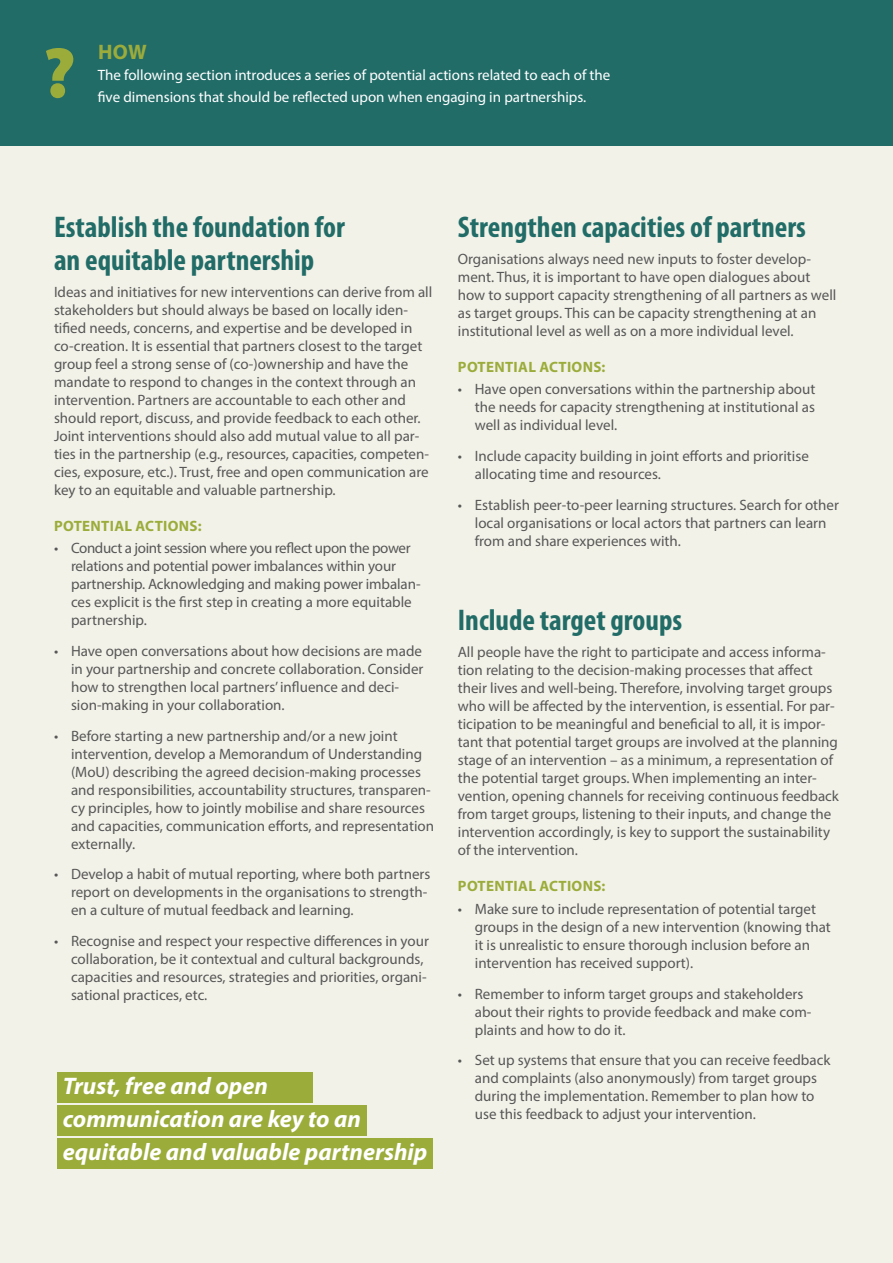
<style>
.page{position:relative;width:893px;height:1263px;background:#f3f2e9}
.page>*{position:absolute;margin:0;border:0;box-sizing:border-box;transform-origin:0 0}
.t1{font:900 72px "Myriad Pro";color:#9cac3b}
.t2{font:700 condensed 30px/33px "Myriad Pro";color:#226c68}
.t3{font:italic 700 24px/33px "Myriad Pro";color:#fff}
.t4{font:700 21px "Myriad Pro";color:#9cac3b}
.t5{font:15px/18px "Myriad Pro";color:#575757}
.t6{font:15px "Myriad Pro";color:#fff}
.t7{font:700 15px "Myriad Pro";letter-spacing:.02em;color:#9cac3b}
</style>
<div class="page">
<div style="left:0;top:0;width:893px;height:146px;background:#226c68"></div>
<div style="left:58px;top:1072px;width:255px;height:31px;background:#9cac3b"></div>
<div style="left:58px;top:1105px;width:309px;height:31px;background:#9cac3b"></div>
<div style="left:58px;top:1138px;width:375px;height:30px;background:#9cac3b"></div>
<h1 class="t1" style="left:43px;top:25px;width:35px">?</h1>
<h3 class="t4" style="left:98px;top:38px;width:50px">HOW</h3>
<p class="t6" style="left:98px;top:66px;width:514px">The following section introduces a series of potential actions related to each of the</p>
<p class="t6" style="left:98px;top:87px;width:490px">five dimensions that should be reflected upon when engaging in partnerships.</p>
<h2 class="t2" style="left:54px;top:209px;width:292px">Establish the foundation for an equitable partnership</h2>
<p class="t5" style="left:54px;top:282px;width:380px">Ideas and initiatives for new interventions can derive from all stakeholders but should always be based on locally iden&shy;tified needs, concerns, and expertise and be developed in co-creation. It is essential that partners closest to the target group feel a strong sense of (co-)ownership and have the mandate to respond to changes in the context through an intervention. Partners are accountable to each other and should report, discuss, and provide feedback to each other.<br>Joint interventions should also add mutual value to all par&shy;ties in the partnership (e.g., resources, capacities, competen&shy;cies, exposure, etc.). Trust, free and open communication are key to an equitable and valuable partnership.</p>
<p class="t7" style="left:54px;top:516px;width:149px">POTENTIAL ACTIONS:</p>
<p class="t5" style="left:71px;top:539px;width:351px;text-indent:-17px">• Conduct a joint session where you reflect upon the power relations and potential power imbalances within your partnership. Acknowledging and making power imbalan&shy;ces explicit is the first step in creating a more equitable partnership.</p>
<p class="t5" style="left:71px;top:642px;width:354px;text-indent:-17px">• Have open conversations about how decisions are made in your partnership and concrete collaboration. Consider how to strengthen local partners’ influence and deci&shy;sion-making in your collaboration.</p>
<p class="t5" style="left:71px;top:726px;width:365px;text-indent:-17px">• Before starting a new partnership and/or a new joint intervention, develop a Memorandum of Understanding (MoU) describing the agreed decision-making processes and responsibilities, accountability structures, transparen&shy;cy principles, how to jointly mobilise and share resources and capacities, communication efforts, and representation externally.</p>
<p class="t5" style="left:71px;top:865px;width:361px;text-indent:-17px">• Develop a habit of mutual reporting, where both partners report on developments in the organisations to strength&shy;en a culture of mutual feedback and learning.</p>
<p class="t5" style="left:71px;top:932px;width:359px;text-indent:-17px">• Recognise and respect your respective differences in your collaboration, be it contextual and cultural backgrounds, capacities and resources, strategies and priorities, organi&shy;sational practices, etc.</p>
<h3 class="t3" style="left:63px;top:1069px;width:366px">Trust, free and open communication are key to an equitable and valuable partnership</h3>
<h2 class="t2" style="left:458px;top:209px;width:350px">Strengthen capacities of partners</h2>
<p class="t5" style="left:458px;top:249px;width:380px">Organisations always need new inputs to foster develop&shy;ment. Thus, it is important to have open dialogues about how to support capacity strengthening of all partners as well as target groups. This can be capacity strengthening at an institutional level as well as on a more individual level.</p>
<p class="t7" style="left:458px;top:357px;width:149px">POTENTIAL ACTIONS:</p>
<p class="t5" style="left:475px;top:380px;width:342px;text-align:justify;text-indent:-17px">• Have open conversations within the partnership about the needs for capacity strengthening at institutional as well as individual level.</p>
<p class="t5" style="left:475px;top:447px;width:336px;text-indent:-17px">• Include capacity building in joint efforts and prioritise allocating time and resources.</p>
<p class="t5" style="left:475px;top:495px;width:366px;text-indent:-17px">• Establish peer-to-peer learning structures. Search for other local organisations or local actors that partners can learn from and share experiences with.</p>
<h2 class="t2" style="left:458px;top:603px;width:226px">Include target groups</h2>
<p class="t5" style="left:458px;top:643px;width:383px">All people have the right to participate and access informa&shy;tion relating to the decision-making processes that affect their lives and well-being. Therefore, involving target groups who will be affected by the intervention, is essential. For par&shy;ticipation to be meaningful and beneficial to all, it is impor&shy;tant that potential target groups are involved at the planning stage of an intervention – as a minimum, a representation of the potential target groups. When implementing an inter&shy;vention, opening channels for receiving continuous feedback from target groups, listening to their inputs, and change the intervention accordingly, is key to support the sustainability of the intervention.</p>
<p class="t7" style="left:458px;top:876px;width:149px">POTENTIAL ACTIONS:</p>
<p class="t5" style="left:475px;top:900px;width:358px;text-indent:-17px">• Make sure to include representation of potential target groups in the design of a new intervention (knowing that it is unrealistic to ensure thorough inclusion before an intervention has received support).</p>
<p class="t5" style="left:475px;top:984px;width:338px;text-indent:-17px">• Remember to inform target groups and stakeholders about their rights to provide feedback and make com&shy;plaints and how to do it.</p>
<p class="t5" style="left:475px;top:1051px;width:357px;text-indent:-17px">• Set up systems that ensure that you can receive feedback and complaints (also anonymously) from target groups during the implementation. Remember to plan how to use this feedback to adjust your intervention.</p>
</div>
